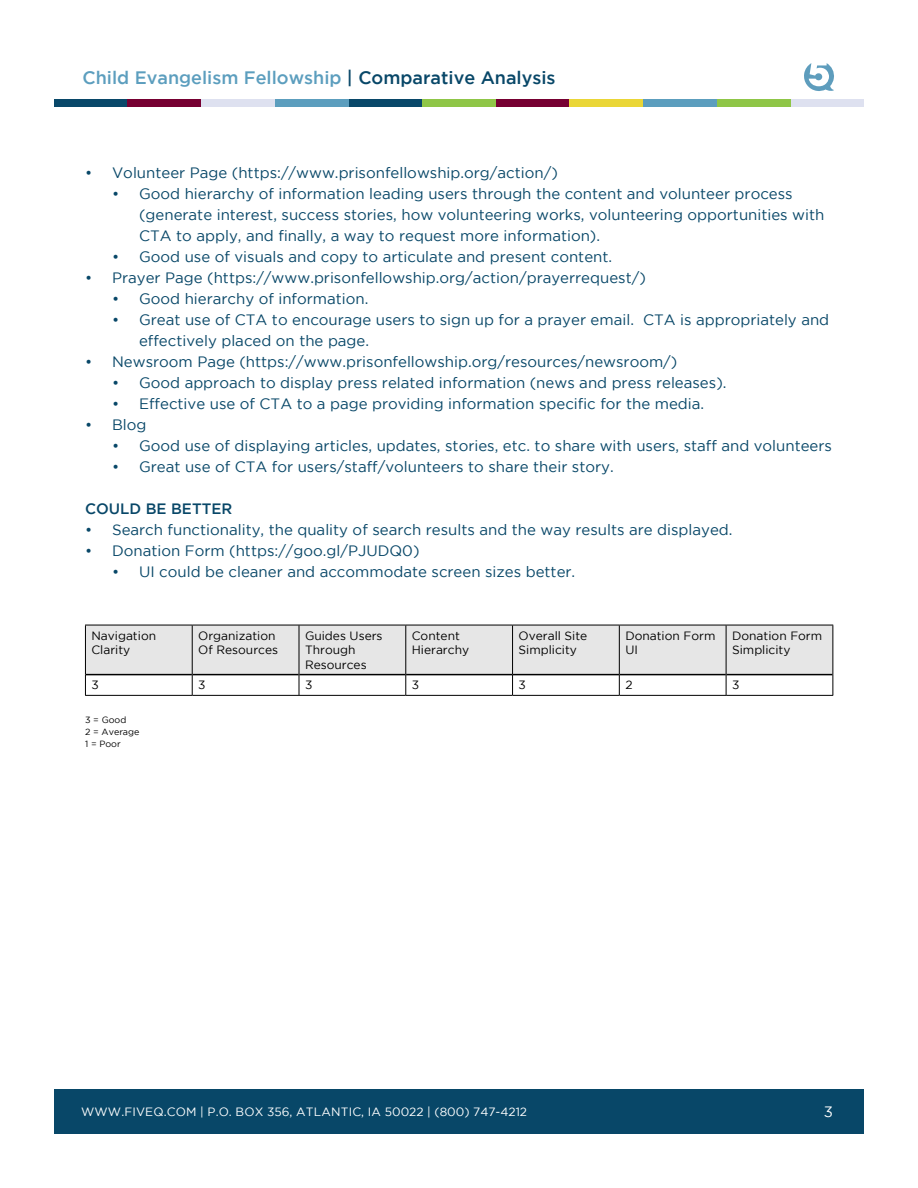
<style>
.page{position:relative;width:918px;height:1188px;background:#fff}
.page>*{position:absolute;margin:0;border:0;box-sizing:border-box;transform-origin:0 0}
.t1{font:500 18px "Gotham";color:#5c9ebe}
.t2{font:15px/21px "Gotham";color:#084768}
.t3{font:500 15px "Gotham";color:#084768}
.t4{font:15px "Gotham";color:#fff}
.t5{font:12px/14.4px "Gotham";color:#000}
.t6{font:12px "Gotham";letter-spacing:.015em;color:#fff}
.t7{font:9px/12px "Gotham";color:#000}
.s1{color:#084768}
</style>
<div class="page">
<svg style="left:85px;top:625px;width:748px;height:70px"></svg>
<hr style="left:85px;top:695px;width:107px;height:1px;background:#000">
<hr style="left:192px;top:695px;width:107px;height:1px;background:#000">
<hr style="left:299px;top:695px;width:107px;height:1px;background:#000">
<hr style="left:406px;top:695px;width:107px;height:1px;background:#000">
<hr style="left:513px;top:695px;width:106px;height:1px;background:#000">
<hr style="left:619px;top:695px;width:107px;height:1px;background:#000">
<hr style="left:726px;top:695px;width:107px;height:1px;background:#000">
<div style="left:54px;top:1089px;width:810px;height:45px;background:#084768"></div>
<div style="left:54px;top:99px;width:74px;height:7px;background:#094869"></div>
<div style="left:201px;top:99px;width:74px;height:7px;background:#dee1f0"></div>
<div style="left:349px;top:99px;width:73px;height:7px;background:#094869"></div>
<div style="left:496px;top:99px;width:73px;height:7px;background:#760032"></div>
<div style="left:643px;top:99px;width:74px;height:7px;background:#5c9ebe"></div>
<div style="left:790px;top:99px;width:74px;height:7px;background:#dee1f0"></div>
<div style="left:128px;top:99px;width:73px;height:7px;background:#760032"></div>
<div style="left:275px;top:99px;width:74px;height:7px;background:#5c9ebe"></div>
<div style="left:422px;top:99px;width:74px;height:7px;background:#8fc647"></div>
<div style="left:569px;top:99px;width:74px;height:7px;background:#ead637"></div>
<div style="left:717px;top:99px;width:73px;height:7px;background:#8fc647"></div>
<svg style="left:804px;top:63px;width:30px;height:28px"></svg>
<p class="t1" style="left:82px;top:67px;width:475px">Child Evangelism Fellowship <span class="s1">| Comparative Analysis</span></p>
<p class="t2" style="left:85px;top:162px;width:474px">• Volunteer Page (https://www.prisonfellowship.org/action/)</p>
<p class="t2" style="left:139px;top:183px;width:687px;text-indent:-27px">• Good hierarchy of information leading users through the content and volunteer process (generate interest, success stories, how volunteering works, volunteering opportunities with<br>CTA to apply, and finally, a way to request more information).</p>
<p class="t2" style="left:112px;top:246px;width:502px">• Good use of visuals and copy to articulate and present content.</p>
<p class="t2" style="left:85px;top:267px;width:562px">• Prayer Page (https://www.prisonfellowship.org/action/prayerrequest/)</p>
<p class="t2" style="left:112px;top:288px;width:258px">• Good hierarchy of information.</p>
<p class="t2" style="left:139px;top:309px;width:692px;text-indent:-27px">• Great use of CTA to encourage users to sign up for a prayer email. CTA is appropriately and effectively placed on the page.</p>
<p class="t2" style="left:85px;top:351px;width:594px">• N ewsroom Page (https://www.prisonfellowship.org/resources/newsroom/)</p>
<p class="t2" style="left:112px;top:372px;width:616px">• Good approach to display press related information (news and press releases).</p>
<p class="t2" style="left:112px;top:393px;width:594px">• Effective use of CTA to a page providing information specific for the media.</p>
<p class="t2" style="left:85px;top:414px;width:63px">• Blog</p>
<p class="t2" style="left:112px;top:435px;width:721px">• Good use of displaying articles, updates, stories, etc. to share with users, staff and volunteers</p>
<p class="t2" style="left:112px;top:456px;width:503px">• Great use of CTA for users/staff/volunteers to share their story.</p>
<p class="t3" style="left:85px;top:500px;width:149px">COULD BE BETTER</p>
<p class="t2" style="left:85px;top:519px;width:649px">• Search functionality, the quality of search results and the way results are displayed.</p>
<p class="t2" style="left:85px;top:540px;width:336px">• Donation Form (https://goo.gl/PJUDQ0)</p>
<p class="t2" style="left:112px;top:561px;width:465px">• UI could be cleaner and accommodate screen sizes better.</p>
<p class="t5" style="left:91px;top:628px;width:66px">Navigation<br>Clarity</p>
<p class="t5" style="left:198px;top:628px;width:81px">Organization<br>Of Resources</p>
<p class="t5" style="left:305px;top:628px;width:79px">Guides Users<br>Through<br>Resources</p>
<p class="t5" style="left:412px;top:628px;width:59px">Content<br>Hierarchy</p>
<p class="t5" style="left:519px;top:628px;width:70px">Overall Site<br>Simplicity</p>
<p class="t5" style="left:625px;top:628px;width:92px">Donation Form<br>UI</p>
<p class="t5" style="left:732px;top:628px;width:92px">Donation Form<br>Simplicity</p>
<p class="t5" style="left:91px;top:678px;width:9px">3</p>
<p class="t5" style="left:198px;top:678px;width:9px">3</p>
<p class="t5" style="left:305px;top:678px;width:9px">3</p>
<p class="t5" style="left:412px;top:678px;width:9px">3</p>
<p class="t5" style="left:519px;top:678px;width:9px">3</p>
<p class="t5" style="left:625px;top:678px;width:9px">2</p>
<p class="t5" style="left:732px;top:678px;width:9px">3</p>
<p class="t7" style="left:85px;top:713px;width:56px">3 = Good<br>2 = Average<br>1 = Poor</p>
<p class="t6" style="left:81px;top:1105px;width:448px">www.f iveq.com | P.O. Box 356, At lant ic, I A 50022 | (800) 747-4212</p>
<p class="t4" style="left:824px;top:1103px;width:11px">3</p>
</div>
